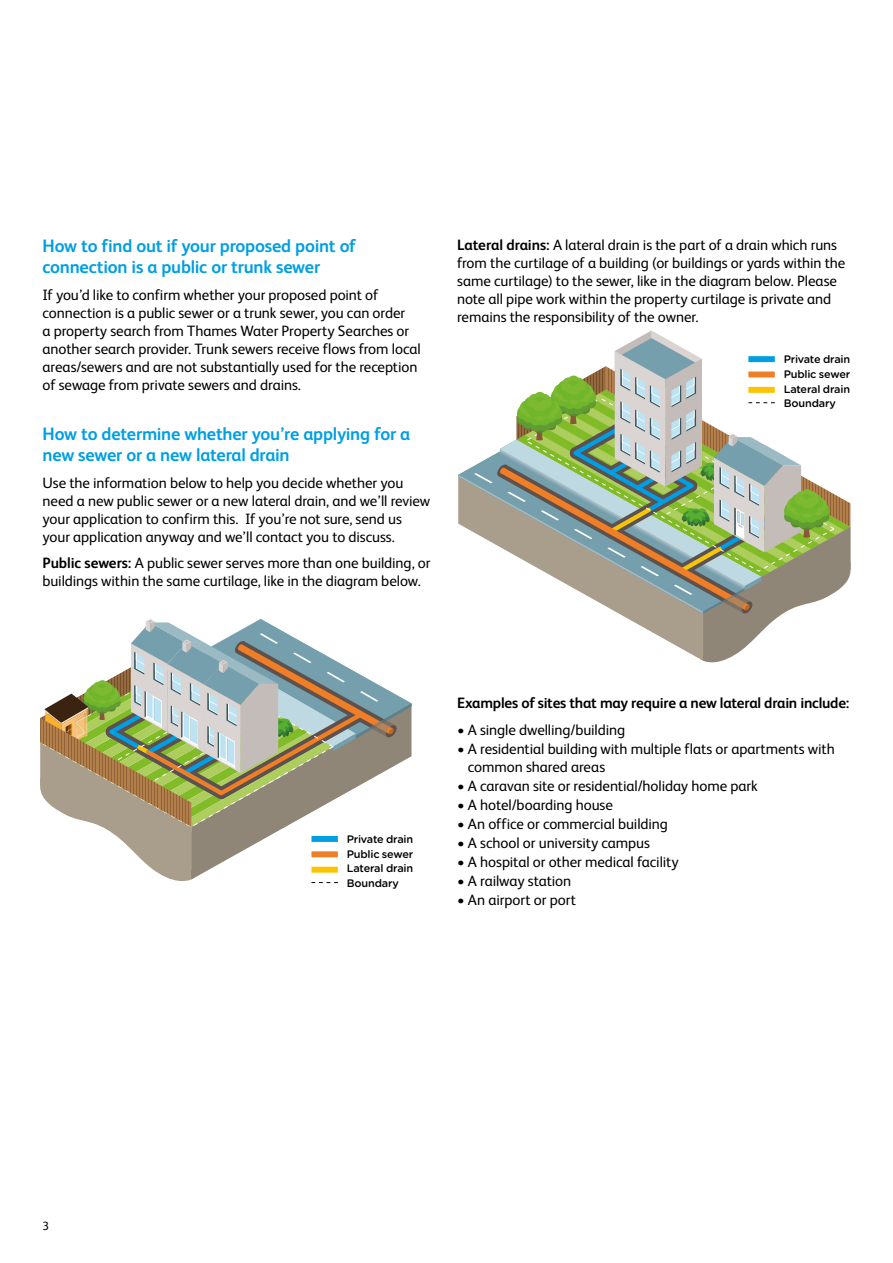
<style>
.page{position:relative;width:893px;height:1263px;background:#fff}
.page>*{position:absolute;margin:0;border:0;box-sizing:border-box;transform-origin:0 0}
.Title_30_-_E_-_Inter{font:700 18px/21px "FS Albert";letter-spacing:-.015em;color:#009fe3}
.Title_30_-_E_-_Inter-2{font:15px/18px "FS Albert";letter-spacing:-.005em;color:#000}
.Title_30_-_E_-_Inter-3{font:700 15px "FS Albert";letter-spacing:-.015em;color:#000}
.t1{font:12px "FS Albert";color:#000}
.t2{font:500 10.95px/14.9px "Gotham Rounded";letter-spacing:-.02em;color:#000;text-align:justify}
.t3{font:500 9.15px/11.9px "Gotham Rounded";letter-spacing:-.035em;color:#000}
.s1{font-weight:700}
</style>
<div class="page">
<svg style="left:40px;top:619px;width:371px;height:264px"></svg>
<svg style="left:458px;top:330px;width:393px;height:332px"></svg>
<p class="Title_30_-_E_-_Inter" style="left:43px;top:235px;width:315px">How to find out if your proposed point of connection is a public or trunk sewer</p>
<p class="Title_30_-_E_-_Inter-2" style="left:43px;top:285px;width:380px">If you’d like to confirm whether your proposed point of connection is a public sewer or a trunk sewer, you can order<br>a property search from Thames Water Property Searches or another search provider. Trunk sewers receive flows from local areas/sewers and are not substantially used for the reception of sewage from private sewers and drains.</p>
<p class="Title_30_-_E_-_Inter" style="left:43px;top:423px;width:369px">How to determine whether you’re applying for a new sewer or a new lateral drain</p>
<p class="Title_30_-_E_-_Inter-2" style="left:43px;top:473px;width:389px">Use the information below to help you decide whether you need a new public sewer or a new lateral drain, and we’ll review your application to confirm this. If you’re not sure, send us your application anyway and we’ll contact you to discuss.</p>
<p class="Title_30_-_E_-_Inter-2" style="left:43px;top:553px;width:390px"><span class="s1">Public sewers:</span> A public sewer serves more than one building, or buildings within the same curtilage, like in the diagram below.</p>
<p class="Title_30_-_E_-_Inter-2" style="left:457px;top:235px;width:390px"><span class="s1">Lateral drains:</span> A lateral drain is the part of a drain which runs from the curtilage of a building (or buildings or yards within the same curtilage) to the sewer, like in the diagram below. Please note all pipe work within the property curtilage is private and remains the responsibility of the owner.</p>
<p class="t2" style="left:784px;top:351px;width:68px">Private drain Public sewer Lateral drain Boundary</p>
<p class="t2" style="left:347px;top:831px;width:68px">Private drain Public sewer Lateral drain Boundary</p>
<p class="t3" style="left:374px;top:847px;width:57px">Private drain<br>Public sewer</p>
<p class="Title_30_-_E_-_Inter-3" style="left:457px;top:693px;width:394px">Examples of sites that may require a new lateral drain include:</p>
<p class="Title_30_-_E_-_Inter-2" style="left:457px;top:720px;width:170px">• A single dwelling/building</p>
<p class="Title_30_-_E_-_Inter-2" style="left:468px;top:739px;width:368px;text-indent:-11px">• A residential building with multiple flats or apartments with common shared areas</p>
<p class="Title_30_-_E_-_Inter-2" style="left:457px;top:776px;width:302px">• A caravan site or residential/holiday home park</p>
<p class="Title_30_-_E_-_Inter-2" style="left:457px;top:795px;width:157px">• A hotel/boarding house</p>
<p class="Title_30_-_E_-_Inter-2" style="left:457px;top:814px;width:212px">• An office or commercial building</p>
<p class="Title_30_-_E_-_Inter-2" style="left:457px;top:833px;width:194px">• A school or university campus</p>
<p class="Title_30_-_E_-_Inter-2" style="left:457px;top:852px;width:223px">• A hospital or other medical facility</p>
<p class="Title_30_-_E_-_Inter-2" style="left:457px;top:871px;width:116px">• A railway station</p>
<p class="Title_30_-_E_-_Inter-2" style="left:457px;top:890px;width:120px">• An airport or port</p>
<p class="t1" style="left:43px;top:1217px;width:8px">3</p>
</div>
